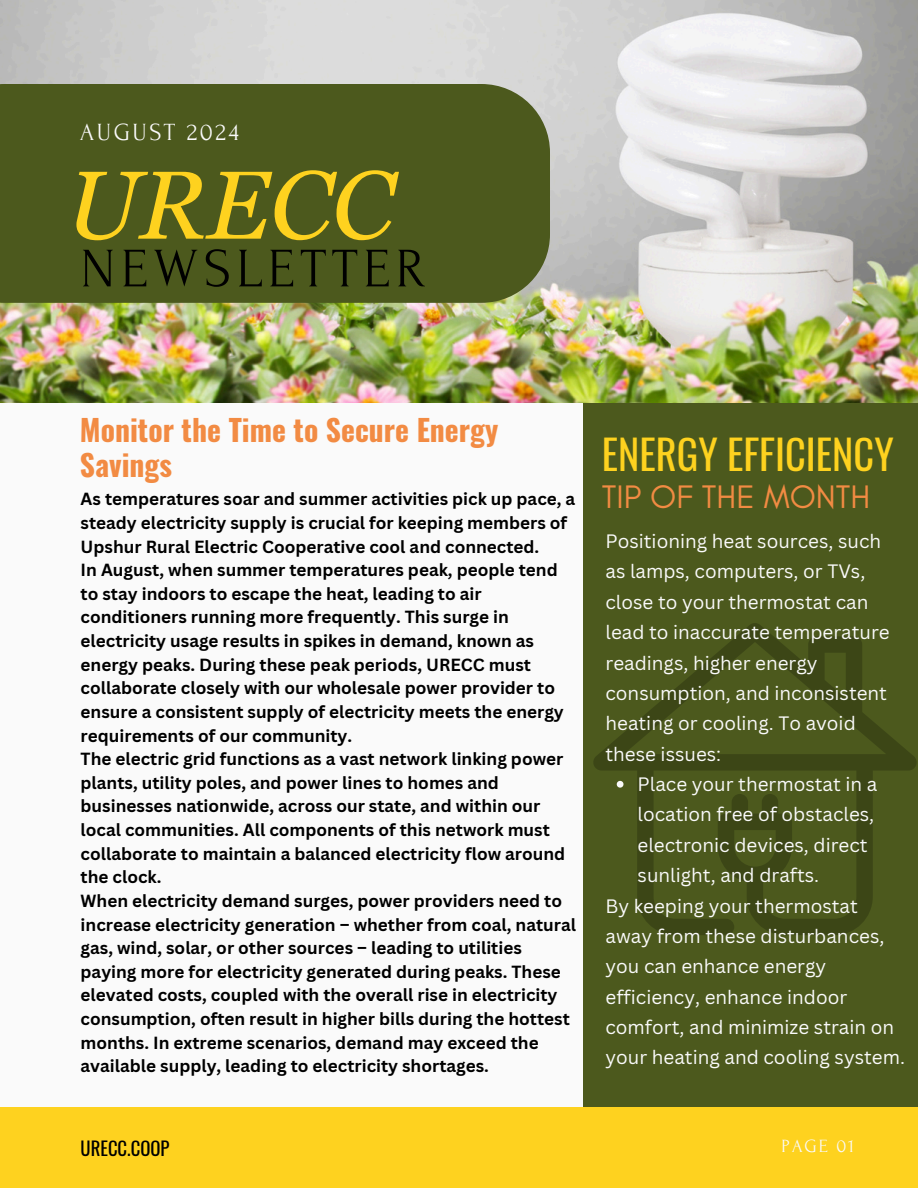
<style>
.page{position:relative;width:918px;height:1188px;background:#fafafa}
.page>*{position:absolute;margin:0;border:0;box-sizing:border-box;transform-origin:0 0}
.t1{font:italic 96.45px "Georgia Pro";color:#fed21f}
.t2{font:55.5px "Forum";letter-spacing:.1em;color:#000}
.t3{font:40.35px "Oswald";color:#fed21f}
.t4{font:33.15px "Glacial Indifference";color:#f28b43}
.t5{font:700 29.55px/34.8px "Oswald";color:#f28b43}
.t6{font:24.6px "Forum";letter-spacing:.1em;color:#fafafa}
.t7{font:18.9px/30.3px "Canva Sans";color:#fafafa}
.t8{font:18.75px "Oswald";color:#000}
.t9{font:18.6px "Forum";letter-spacing:.1em;color:#fafafa}
.t10{font:700 17.1px/23.7px "Canva Sans";color:#000}
</style>
<div class="page">
<div style="left:584px;top:342px;width:334px;height:846px;background:#4c591d"></div>
<img style="left:0;top:0;width:918px;height:403px">
<div style="left:0;top:84px;width:550px;height:219px;background:#4c591d"></div>
<div style="left:0;top:1107px;width:918px;height:81px;background:#fed21f"></div>
<svg style="left:593px;top:623px;width:324px;height:312px"></svg>
<svg style="left:617px;top:781px;width:6px;height:7px"></svg>
<h1 class="t6" style="left:80px;top:119px;width:160px">AUGUST 2024</h1>
<h5 class="t1" style="left:66px;top:150px;width:329px">URECC</h5>
<p class="t2" style="left:81px;top:239px;width:347px">NEWSLETTER</p>
<p class="t5" style="left:80px;top:411px;width:420px">Monitor the Time to Secure Energy<br>Savings</p>
<p class="t10" style="left:81px;top:487px;width:496px">As temperatures soar and summer activities pick up pace, a steady electricity supply is crucial for keeping members of<br>Upshur Rural Electric Cooperative cool and connected.</p>
<h4 class="t10" style="left:81px;top:558px;width:485px">In August, when summer temperatures peak, people tend to stay indoors to escape the heat, leading to air conditioners running more frequently. This surge in electricity usage results in spikes in demand, known as energy peaks. During these peak periods, URECC must collaborate closely with our wholesale power provider to ensure a consistent supply of electricity meets the energy requirements of our community.</h4>
<p class="t10" style="left:81px;top:747px;width:486px">The electric grid functions as a vast network linking power plants, utility poles, and power lines to homes and businesses nationwide, across our state, and within our local communities. All components of this network must collaborate to maintain a balanced electricity flow around the clock.</p>
<p class="t10" style="left:81px;top:888px;width:497px">When electricity demand surges, power providers need to increase electricity generation – whether from coal, natural gas, wind, solar, or other sources – leading to utilities paying more for electricity generated during peaks. These elevated costs, coupled with the overall rise in electricity consumption, often result in higher bills during the hottest months. In extreme scenarios, demand may exceed the available supply, leading to electricity shortages.</p>
<h2 class="t3" style="left:602px;top:423px;width:293px">ENERGY EFFICIENCY</h2>
<h2 class="t4" style="left:602px;top:476px;width:270px">TIP OF THE MONTH</h2>
<p class="t7" style="left:605px;top:526px;width:286px">Positioning heat sources, such as lamps, computers, or TVs, close to your thermostat can lead to inaccurate temperature readings, higher energy consumption, and inconsistent heating or cooling. To avoid these issues:</p>
<p class="t7" style="left:638px;top:769px;width:241px">Place your thermostat in a location free of obstacles, electronic devices, direct sunlight, and drafts.</p>
<h6 class="t7" style="left:605px;top:890px;width:301px">By keeping your thermostat away from these disturbances, you can enhance energy efficiency, enhance indoor comfort, and minimize strain on your heating and cooling system.</h6>
<h3 class="t8" style="left:81px;top:1134px;width:90px">URECC.COOP</h3>
<p class="t9" style="left:781px;top:1136px;width:74px">PAGE 01</p>
</div>
